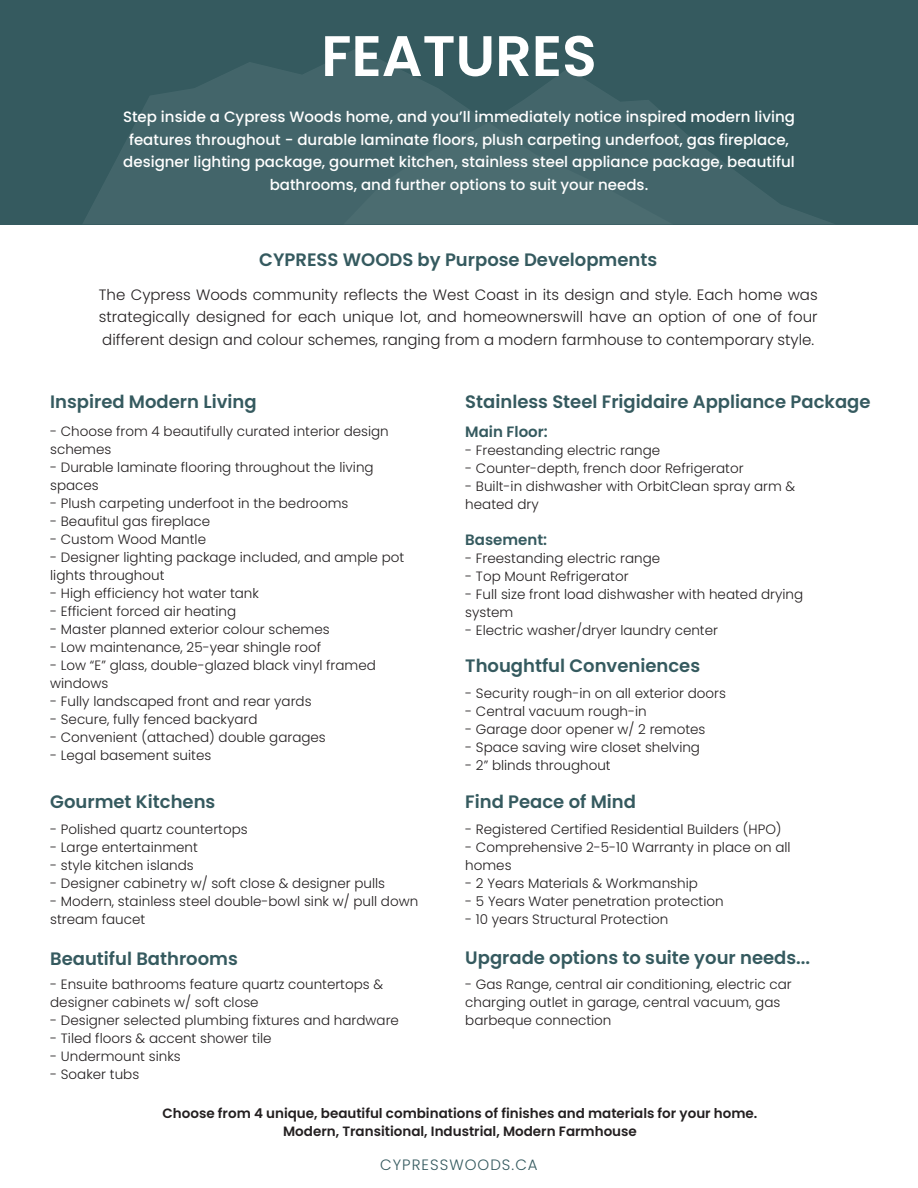
<style>
.page{position:relative;width:918px;height:1188px;background:#fff}
.page>*{position:absolute;margin:0;border:0;box-sizing:border-box;transform-origin:0 0}
.t1{font:600 57px "Poppins";color:#fff}
.t2{font:600 18px "Poppins";color:#355a5f}
.t3{font:500 15px/22.5px "Poppins";color:#fff;text-align:center}
.t4{font:300 15px/22.5px "Poppins";color:#231f20;text-align:justify}
.t5{font:600 15px "Poppins";color:#355a5f}
.t6{font:300 15px "Poppins";letter-spacing:.07em;color:#355a5f}
.t7{font:300 13.5px/18px "Poppins";color:#231f20}
.t8{font:600 13.5px/18px "Poppins";color:#231f20;text-align:center}
</style>
<div class="page">
<div style="left:0;top:0;width:918px;height:225px;background:#355a5f"></div>
<svg style="left:83px;top:48px;width:313px;height:176px;fill:#43656a"></svg>
<svg style="left:344px;top:68px;width:489px;height:156px;fill:#43656a"></svg>
<h1 class="t1" style="left:321px;top:23px;width:277px">FEATURES</h1>
<p class="t3" style="left:123px;top:106px;width:673px">Step inside a Cypress Woods home, and you’ll immediately notice inspired modern living features throughout - durable laminate floors, plush carpeting underfoot, gas fireplace, designer lighting package, gourmet kitchen, stainless steel appliance package, beautiful bathrooms, and further options to suit your needs.</p>
<h2 class="t2" style="left:259px;top:250px;width:400px">CYPRESS WOODS by Purpose Developments</h2>
<p class="t4" style="left:99px;top:284px;width:720px">The Cypress Woods community reflects the West Coast in its design and style. Each home was strategically designed for each unique lot, and homeownerswill have an option of one of four different design and colour schemes, ranging from a modern farmhouse to contemporary style.</p>
<h2 class="t2" style="left:50px;top:392px;width:208px">Inspired Modern Living</h2>
<p class="t7" style="left:50px;top:423px;width:340px">- Choose from 4 beautifully curated interior design schemes</p>
<p class="t7" style="left:50px;top:459px;width:325px">- Durable laminate flooring throughout the living spaces</p>
<p class="t7" style="left:50px;top:495px;width:300px">- Plush carpeting underfoot in the bedrooms</p>
<p class="t7" style="left:50px;top:513px;width:162px">- Beaufitul gas fireplace</p>
<p class="t7" style="left:50px;top:531px;width:157px">- Custom Wood Mantle</p>
<p class="t7" style="left:50px;top:549px;width:356px">- Designer lighting package included, and ample pot lights throughout</p>
<p class="t7" style="left:50px;top:585px;width:210px">- High efficiency hot water tank</p>
<p class="t7" style="left:50px;top:603px;width:188px">- Efficient forced air heating</p>
<p class="t7" style="left:50px;top:621px;width:281px">- Master planned exterior colour schemes</p>
<p class="t7" style="left:50px;top:639px;width:272px">- Low maintenance, 25-year shingle roof</p>
<p class="t7" style="left:50px;top:657px;width:327px">- Low “E” glass, double-glazed black vinyl framed windows</p>
<p class="t7" style="left:50px;top:693px;width:263px">- Fully landscaped front and rear yards</p>
<p class="t7" style="left:50px;top:711px;width:209px">- Secure, fully fenced backyard</p>
<p class="t7" style="left:50px;top:728px;width:277px">- Convenient (attached) double garages</p>
<p class="t7" style="left:50px;top:746px;width:163px">- Legal basement suites</p>
<h2 class="t2" style="left:50px;top:791px;width:167px">Gourmet Kitchens</h2>
<p class="t7" style="left:50px;top:821px;width:199px">- Polished quartz countertops</p>
<p class="t7" style="left:50px;top:839px;width:149px">- Large entertainment</p>
<p class="t7" style="left:50px;top:857px;width:145px">- style kitchen islands</p>
<p class="t7" style="left:50px;top:875px;width:336px">- Designer cabinetry w/ soft close &amp; designer pulls</p>
<p class="t7" style="left:50px;top:893px;width:370px">- Modern, stainless steel double-bowl sink w/ pull down stream faucet</p>
<h2 class="t2" style="left:50px;top:948px;width:189px">Beautiful Bathrooms</h2>
<p class="t7" style="left:50px;top:975px;width:334px">- Ensuite bathrooms feature quartz countertops &amp; designer cabinets w/ soft close</p>
<p class="t7" style="left:50px;top:1011px;width:350px">- Designer selected plumbing fixtures and hardware</p>
<p class="t7" style="left:50px;top:1029px;width:223px">- Tiled floors &amp; accent shower tile</p>
<p class="t7" style="left:50px;top:1047px;width:132px">- Undermount sinks</p>
<p class="t7" style="left:50px;top:1065px;width:91px">- Soaker tubs</p>
<h2 class="t2" style="left:465px;top:392px;width:407px">Stainless Steel Frigidaire Appliance Package</h2>
<p class="t5" style="left:465px;top:423px;width:84px">Main Floor:</p>
<p class="t7" style="left:465px;top:442px;width:196px">- Freestanding electric range</p>
<p class="t7" style="left:465px;top:460px;width:280px">- Counter-depth, french door Refrigerator</p>
<p class="t7" style="left:465px;top:478px;width:331px">- Built-in dishwasher with OrbitClean spray arm &amp; heated dry</p>
<p class="t5" style="left:465px;top:531px;width:83px">Basement:</p>
<p class="t7" style="left:465px;top:550px;width:196px">- Freestanding electric range</p>
<p class="t7" style="left:465px;top:568px;width:165px">- Top Mount Refrigerator</p>
<p class="t7" style="left:465px;top:586px;width:339px">- Full size front load dishwasher with heated drying system</p>
<p class="t7" style="left:465px;top:622px;width:254px">- Electric washer/dryer laundry center</p>
<h2 class="t2" style="left:465px;top:655px;width:236px">Thoughtful Conveniences</h2>
<p class="t7" style="left:465px;top:684px;width:262px">- Security rough-in on all exterior doors</p>
<p class="t7" style="left:465px;top:702px;width:183px">- Central vacuum rough-in</p>
<p class="t7" style="left:465px;top:720px;width:242px">- Garage door opener w/ 2 remotes</p>
<p class="t7" style="left:465px;top:738px;width:236px">- Space saving wire closet shelving</p>
<p class="t7" style="left:465px;top:756px;width:147px">- 2” blinds throughout</p>
<h2 class="t2" style="left:465px;top:791px;width:172px">Find Peace of Mind</h2>
<p class="t7" style="left:465px;top:821px;width:318px">- Registered Certified Residential Builders (HPO)</p>
<p class="t7" style="left:465px;top:839px;width:327px">- Comprehensive 2-5-10 Warranty in place on all homes</p>
<p class="t7" style="left:465px;top:875px;width:234px">- 2 Years Materials &amp; Workmanship</p>
<p class="t7" style="left:465px;top:893px;width:260px">- 5 Years Water penetration protection</p>
<p class="t7" style="left:465px;top:910px;width:205px">- 10 years Structural Protection</p>
<h2 class="t2" style="left:465px;top:948px;width:347px">Upgrade options to suite your needs...</h2>
<p class="t7" style="left:465px;top:975px;width:328px">- Gas Range, central air conditioning, electric car charging outlet in garage, central vacuum, gas barbeque connection</p>
<p class="t8" style="left:163px;top:1104px;width:596px">Choose from 4 unique, beautiful combinations of finishes and materials for your home.<br>Modern, Transitional, Industrial, Modern Farmhouse</p>
<p class="t6" style="left:380px;top:1156px;width:159px">CYPRESSWOODS.CA</p>
</div>
